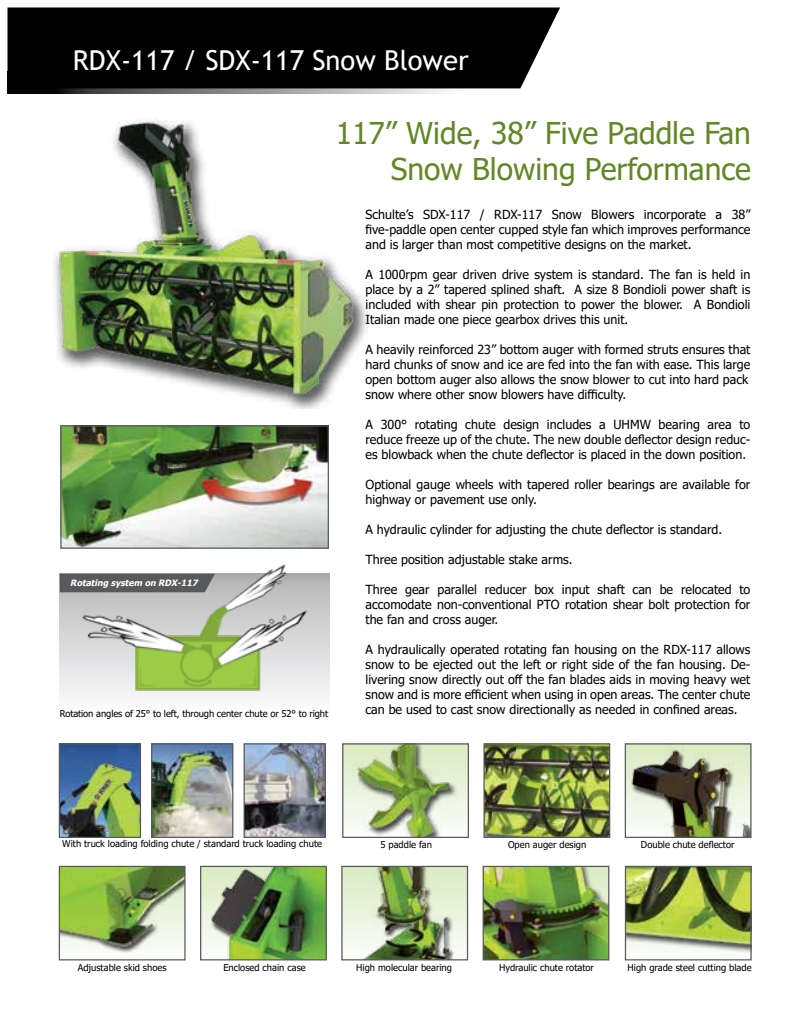
<style>
.page{position:relative;width:810px;height:1035px;background:#fff}
.page>*{position:absolute;margin:0;border:0;box-sizing:border-box;transform-origin:0 0}
.t1{font:30px/36px "Tahoma";color:#628727;text-align:right}
.t2{font:27.5px "Trebuchet MS";color:#fff}
.t3{font:12.5px/15px "Tahoma";color:#000;text-align:justify}
.t4{font:9.38px "Tahoma";color:#000}
.t5{font:italic 700 8.75px "Tahoma";color:#fff}
</style>
<div class="page">
<svg style="left:8px;top:88px;width:511px;height:6px;background:#878889"></svg>
<div style="left:8px;top:8px;width:552px;height:80px;background:#000"></div>
<div style="left:60px;top:574px;width:270px;height:139px;background:linear-gradient(to bottom,#b4b4b5,#fefeff)"></div>
<img style="left:75px;top:564px;width:240px;height:133px">
<img style="left:54px;top:119px;width:314px;height:290px">
<div style="left:60px;top:574px;width:155px;height:18px;background:#58595b"></div>
<img style="left:62px;top:427px;width:265px;height:120px">
<div style="left:60px;top:425px;width:269px;height:124px;border:1px solid #58595b"></div>
<img style="left:61px;top:745px;width:78px;height:91px">
<div style="left:59px;top:743px;width:82px;height:95px;border:1px solid #58595b"></div>
<img style="left:344px;top:745px;width:123px;height:91px">
<div style="left:342px;top:743px;width:127px;height:95px;border:1px solid #58595b"></div>
<img style="left:485px;top:745px;width:123px;height:91px">
<div style="left:483px;top:743px;width:127px;height:95px;border:1px solid #58595b"></div>
<img style="left:627px;top:745px;width:123px;height:91px">
<div style="left:625px;top:743px;width:127px;height:95px;border:1px solid #58595b"></div>
<img style="left:61px;top:868px;width:123px;height:86px">
<div style="left:59px;top:866px;width:127px;height:94px;border:1px solid #58595b"></div>
<img style="left:202px;top:868px;width:123px;height:90px">
<div style="left:200px;top:866px;width:127px;height:94px;border:1px solid #58595b"></div>
<img style="left:343px;top:868px;width:123px;height:90px">
<div style="left:341px;top:866px;width:127px;height:94px;border:1px solid #58595b"></div>
<img style="left:485px;top:868px;width:122px;height:90px">
<div style="left:483px;top:866px;width:126px;height:94px;border:1px solid #58595b"></div>
<img style="left:627px;top:868px;width:123px;height:86px">
<div style="left:625px;top:866px;width:127px;height:94px;border:1px solid #58595b"></div>
<img style="left:153px;top:745px;width:78px;height:91px">
<div style="left:151px;top:743px;width:82px;height:95px;border:1px solid #58595b"></div>
<img style="left:246px;top:745px;width:78px;height:91px">
<div style="left:244px;top:743px;width:82px;height:95px;border:1px solid #58595b"></div>
<h2 class="t2" style="left:73px;top:43px;width:397px">RDX-117 / SDX-117 Snow Blower</h2>
<p class="t5" style="left:70px;top:576px;width:132px">Rotating system on RDX-117</p>
<p class="t4" style="left:60px;top:707px;width:270px">Rotation angles of 25° to left, through center chute or 52° to right</p>
<h1 class="t1" style="left:336px;top:117px;width:417px">117” Wide, 38” Five Paddle Fan<br>Snow Blowing Performance</h1>
<p class="t3" style="left:366px;top:208px;width:386px">Schulte’s SDX-117 / RDX-117 Snow Blowers incorporate a 38” five-paddle open center cupped style fan which improves performance and is larger than most competitive designs on the market.</p>
<p class="t3" style="left:366px;top:268px;width:386px">A 1000rpm gear driven drive system is standard. The fan is held in place by a 2” tapered splined shaft. A size 8 Bondioli power shaft is included with shear pin protection to power the blower. A Bondioli Italian made one piece gearbox drives this unit.</p>
<p class="t3" style="left:366px;top:343px;width:386px;text-align:left">A heavily reinforced 23” bottom auger with formed struts ensures that hard chunks of snow and ice are fed into the fan with ease. This large open bottom auger also allows the snow blower to cut into hard pack snow where other snow blowers have difficulty.</p>
<p class="t3" style="left:366px;top:418px;width:386px">A 300° rotating chute design includes a UHMW bearing area to reduce freeze up of the chute. The new double deflector design reduc&shy;es blowback when the chute deflector is placed in the down position.</p>
<p class="t3" style="left:366px;top:478px;width:386px">Optional gauge wheels with tapered roller bearings are available for highway or pavement use only.</p>
<p class="t3" style="left:366px;top:523px;width:358px">A hydraulic cylinder for adjusting the chute deflector is standard.</p>
<p class="t3" style="left:366px;top:553px;width:209px">Three position adjustable stake arms.</p>
<p class="t3" style="left:366px;top:583px;width:386px">Three gear parallel reducer box input shaft can be relocated to accomodate non-conventional PTO rotation shear bolt protection for the fan and cross auger.</p>
<p class="t3" style="left:366px;top:643px;width:386px">A hydraulically operated rotating fan housing on the RDX-117 allows snow to be ejected out the left or right side of the fan housing. De&shy;livering snow directly out off the fan blades aids in moving heavy wet snow and is more efficient when using in open areas. The center chute can be used to cast snow directionally as needed in confined areas.</p>
<p class="t4" style="left:62px;top:838px;width:261px">With truck loading folding chute / standard truck loading chute</p>
<p class="t4" style="left:380px;top:838px;width:53px">5 paddle fan</p>
<p class="t4" style="left:508px;top:838px;width:80px">Open auger design</p>
<p class="t4" style="left:641px;top:838px;width:95px">Double chute deflector</p>
<p class="t4" style="left:78px;top:961px;width:90px">Adjustable skid shoes</p>
<p class="t4" style="left:223px;top:961px;width:84px">Enclosed chain case</p>
<p class="t4" style="left:356px;top:961px;width:97px">High molecular bearing</p>
<p class="t4" style="left:499px;top:961px;width:96px">Hydraulic chute rotator</p>
<p class="t4" style="left:628px;top:961px;width:126px">High grade steel cutting blade</p>
</div>
